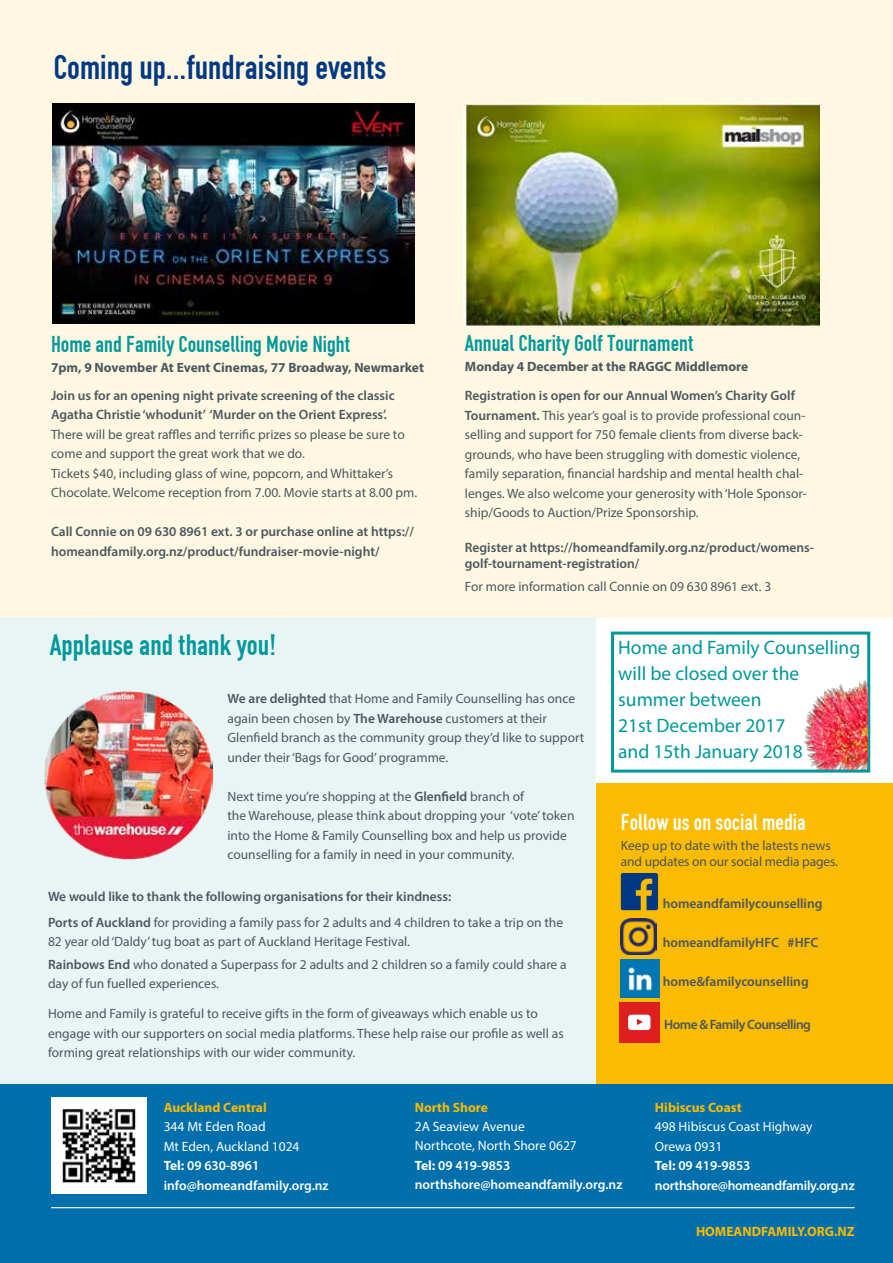
<style>
.page{position:relative;width:893px;height:1263px;background:#fff}
.page>*{position:absolute;margin:0;border:0;box-sizing:border-box;transform-origin:0 0}
.t1{font:36px "DIN 1451 Engschrift Regular";color:#003882}
.t2{font:30.75px "DIN 1451 Engschrift Regular";color:#00989a}
.t3{font:24px "DIN 1451 Engschrift Regular";color:#00989a}
.t4{font:24px "DIN 1451 Engschrift Regular";color:#fff}
.t5{font:19.5px/26px "Myriad Pro";color:#00989a}
.t6{font:13.5px/19.5px "Myriad Pro";color:#4b575f}
.t7{font:600 13.5px/19.5px "Myriad Pro";color:#4b575f}
.t8{font:600 13.5px/19.5px "Myriad Pro";color:#fff}
.t9{font:700 13.5px "Myriad Pro";color:#4b575f}
.t10{font:600 13.5px/19.5px "Myriad Pro";letter-spacing:-.02em;color:#fff}
.t11{font:700 13.5px "Myriad Pro";color:#fabb00}
.t12{font:600 13.5px "Myriad Pro";letter-spacing:-.04em;color:#4b575f}
.s1{font-weight:600}
.s2{font-weight:400}
.s3{font-weight:700}
</style>
<div class="page">
<div style="left:595px;top:783px;width:298px;height:301px;background:#fabb00"></div>
<div style="left:0;top:1084px;width:893px;height:179px;background:#006fac"></div>
<hr style="left:51px;top:1207px;width:804px;height:1px;background:#fff">
<svg style="left:621px;top:873px;width:37px;height:37px"></svg>
<div style="left:0;top:0;width:893px;height:617px;background:#fef8e2"></div>
<div style="left:0;top:617px;width:595px;height:467px;background:#e9f5f5"></div>
<img style="left:44px;top:691px;width:169px;height:168px">
<img style="left:464px;top:104px;width:355px;height:221px">
<img style="left:53px;top:104px;width:362px;height:220px">
<img style="left:51px;top:1098px;width:95px;height:95px">
<div style="left:611px;top:632px;width:259px;height:140px;background:#fff;border:3px solid #00989a"></div>
<div style="left:619px;top:1002px;width:40px;height:40px;background:#dd1f1f"></div>
<svg style="left:628px;top:1015px;width:22px;height:15px"></svg>
<img style="left:621px;top:918px;width:36px;height:36px">
<img style="left:621px;top:959px;width:38px;height:38px">
<img style="left:802px;top:676px;width:65px;height:94px">
<h1 class="t1" style="left:53px;top:46px;width:334px">Coming up...fundraising events</h1>
<h3 class="t3" style="left:51px;top:330px;width:301px">Home and Family Counselling Movie Night</h3>
<p class="t9" style="left:51px;top:358px;width:374px">7pm, 9 November At Event Cinemas, 77 Broadway, Newmarket</p>
<p class="t7" style="left:51px;top:385px;width:345px">Join us for an opening night private screening of the classic<br>Agatha Christie ‘whodunit’ ‘Murder on the Orient Express’.</p>
<p class="t6" style="left:51px;top:424px;width:368px">There will be great raffles and terrific prizes so please be sure to come and support the great work that we do.<br>Tickets $40, including glass of wine, popcorn, and Whittaker’s Chocolate. Welcome reception from 7.00. Movie starts at 8.00 pm.</p>
<p class="t7" style="left:51px;top:521px;width:364px">Call Connie on 09 630 8961 ext. 3 or purchase online at https:// homeandfamily.org.nz/product/fundraiser-movie-night/</p>
<h3 class="t3" style="left:465px;top:329px;width:230px">Annual Charity Golf Tournament</h3>
<p class="t9" style="left:465px;top:357px;width:285px">Monday 4 December at the RAGGC Middlemore</p>
<p class="t6" style="left:465px;top:386px;width:344px"><span class="s1">Registration is open for our Annual Women’s Charity Golf Tournament.</span> This year’s goal is to provide professional coun&shy;selling and support for 750 female clients from diverse back&shy;grounds, who have been struggling with domestic violence, family separation, financial hardship and mental health chal&shy;lenges. We also welcome your generosity with ‘Hole Sponsor&shy;ship/Goods to Auction/Prize Sponsorship.</p>
<p class="t7" style="left:465px;top:538px;width:351px;line-height:16.5px">Register at https://homeandfamily.org.nz/product/womens&shy;golf-tournament-registration/</p>
<p class="t6" style="left:465px;top:576px;width:308px">For more information call Connie on 09 630 8961 ext. 3</p>
<h2 class="t2" style="left:50px;top:627px;width:228px">Applause and thank you!</h2>
<p class="t6" style="left:227px;top:689px;width:358px"><span class="s1">We are delighted</span> that Home and Family Counselling has once again been chosen by <span class="s1">The Warehouse</span> customers at their Glenfield branch as the community group they’d like to support under their ‘Bags for Good’ programme.</p>
<p class="t6" style="left:227px;top:786px;width:348px">Next time you’re shopping at the <span class="s1">Glenfield</span> branch of<br>the Warehouse, please think about dropping your ‘vote’ token into the Home &amp; Family Counselling box and help us provide counselling for a family in need in your community.</p>
<p class="t7" style="left:48px;top:883px;width:517px;line-height:25.5px">We would like to thank the following organisations for their kindness:<br>Ports of Auckland <span class="s2">for providing a family pass for 2 adults and 4 children to take a trip on the</span></p>
<p class="t6" style="left:48px;top:930px;width:520px;line-height:22.5px">82 year old ‘Daldy’ tug boat as part of Auckland Heritage Festival.<br><span class="s1">Rainbows End</span> who donated a Superpass for 2 adults and 2 children so a family could share a</p>
<p class="t6" style="left:48px;top:973px;width:172px">day of fun fuelled experiences.</p>
<p class="t6" style="left:48px;top:1003px;width:517px">Home and Family is grateful to receive gifts in the form of giveaways which enable us to engage with our supporters on social media platforms. These help raise our profile as well as forming great relationships with our wider community.</p>
<h3 class="t5" style="left:618px;top:634px;width:244px">Home and Family Counselling will be closed over the summer between<br>21st December 2017<br>and 15th January 2018</h3>
<h3 class="t4" style="left:621px;top:808px;width:187px">Follow us on social media</h3>
<p class="t6" style="left:621px;top:836px;width:219px;line-height:16.5px">Keep up to date with the latests news and updates on our social media pages.</p>
<p class="t7" style="left:663px;top:893px;width:161px">homeandfamilycounselling</p>
<p class="t7" style="left:663px;top:932px;width:157px">homeandfamilyHFC #HFC</p>
<p class="t7" style="left:663px;top:971px;width:147px">home&amp;familycounselling</p>
<p class="t12" style="left:664px;top:1016px;width:148px">Home &amp; Family Counselling</p>
<p class="t11" style="left:164px;top:1098px;width:105px">Auckland Central</p>
<p class="t8" style="left:164px;top:1116px;width:167px"><span class="s2">344 Mt Eden Road<br>Mt Eden, Auckland 1024<br></span><span class="s3">Tel:</span> 09 630-8961 info@homeandfamily.org.nz</p>
<p class="t11" style="left:415px;top:1098px;width:75px">North Shore</p>
<p class="t8" style="left:415px;top:1116px;width:209px"><span class="s2">2A Seaview Avenue<br>Northcote, North Shore 0627<br></span><span class="s3">Tel:</span> 09 419-9853 northshore@homeandfamily.org.nz</p>
<p class="t11" style="left:655px;top:1098px;width:88px">Hibiscus Coast</p>
<p class="t10" style="left:655px;top:1116px;width:201px"><span class="s2">498 Hibiscus Coast Highway<br>Orewa 0931<br></span><span class="s3">Tel:</span> 09 419-9853 northshore@homeandfamily.org.nz</p>
<p class="t8" style="left:652px;top:1134px;width:197px">2A Se view Avenue,<br>Northcote, North Shore 0627<br>Tel: 09 419-9853 Fax: 09 419-9862</p>
<p class="t11" style="left:696px;top:1222px;width:160px">HOMEANDFAMILY.ORG.NZ</p>
</div>
